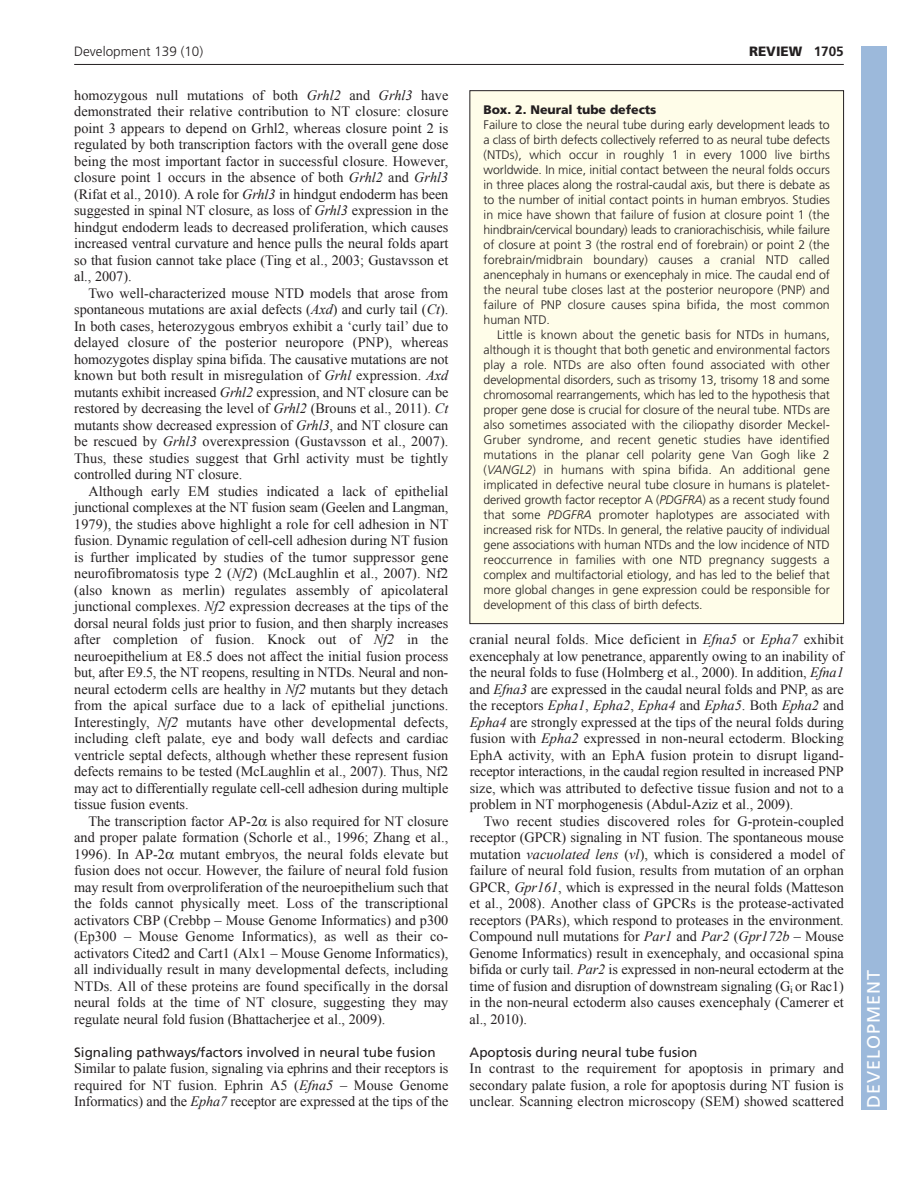
<style>
.page{position:relative;width:918px;height:1188px;background:#fff}
.page>*{position:absolute;margin:0;border:0;box-sizing:border-box;transform-origin:0 0}
.t1{font:18px "Frutiger LT Std";letter-spacing:.055em;color:#fff}
.t2{font:14.25px/16.5px "Times New Roman";letter-spacing:-.005em;color:#231f20;text-align:justify}
.t3{font:13.5px "Frutiger LT Std";color:#231f20}
.t4{font:300 13.5px "Frutiger LT Std";color:#231f20}
.t5{font:900 13.5px "Frutiger LT Std";color:#231f20}
.t6{font:300 12.3px/15px "Frutiger LT Std";color:#231f20;text-align:justify}
.t7{font:900 12.3px "Frutiger LT Std";letter-spacing:-.005em;color:#231f20}
.s1{font-weight:700}
.s2{font-style:italic}
</style>
<div class="page">
<hr style="left:74px;top:64px;width:770px;height:1px;background:#231f20">
<div style="left:470px;top:91px;width:374px;height:533px;background:#fffde9"></div>
<div style="left:861px;top:46px;width:25px;height:1064px;background:#9cb9db"></div>
<p class="t4" style="left:74px;top:46px;width:131px">Development 139 (10)</p>
<p class="t5" style="left:749px;top:44px;width:96px">REVIEW <span class="s1">1705</span></p>
<p class="t2" style="left:74px;top:87px;width:376px">homozygous null mutations of both <span class="s2">Grhl2</span> and <span class="s2">Grhl3</span> have demonstrated their relative contribution to NT closure: closure point 3 appears to depend on Grhl2, whereas closure point 2 is regulated by both transcription factors with the overall gene dose being the most important factor in successful closure. However, closure point 1 occurs in the absence of both <span class="s2">Grhl2</span> and <span class="s2">Grhl3 </span>(Rifat et al., 2010). A role for <span class="s2">Grhl3</span> in hindgut endoderm has been suggested in spinal NT closure, as loss of <span class="s2">Grhl3</span> expression in the hindgut endoderm leads to decreased proliferation, which causes increased ventral curvature and hence pulls the neural folds apart so that fusion cannot take place (Ting et al., 2003; Gustavsson et al., 2007).</p>
<p class="t2" style="left:74px;top:285px;width:376px;text-indent:14px">Two well-characterized mouse NTD models that arose from spontaneous mutations are axial defects (<span class="s2">Axd</span>) and curly tail (<span class="s2">Ct</span>).<br>In both cases, heterozygous embryos exhibit a ‘curly tail’ due to delayed closure of the posterior neuropore (PNP), whereas homozygotes display spina bifida. The causative mutations are not known but both result in misregulation of <span class="s2">Grhl</span> expression. <span class="s2">Axd </span>mutants exhibit increased <span class="s2">Grhl2</span> expression, and NT closure can be restored by decreasing the level of <span class="s2">Grhl2</span> (Brouns et al., 2011). <span class="s2">Ct </span>mutants show decreased expression of <span class="s2">Grhl3</span>, and NT closure can be rescued by <span class="s2">Grhl3</span> overexpression (Gustavsson et al., 2007).<br>Thus, these studies suggest that Grhl activity must be tightly controlled during NT closure.</p>
<p class="t2" style="left:74px;top:483px;width:376px;text-indent:14px">Although early EM studies indicated a lack of epithelial junctional complexes at the NT fusion seam (Geelen and Langman, 1979), the studies above highlight a role for cell adhesion in NT fusion. Dynamic regulation of cell-cell adhesion during NT fusion is further implicated by studies of the tumor suppressor gene neurofibromatosis type 2 (<span class="s2">Nf2</span>) (McLaughlin et al., 2007). Nf2 (also known as merlin) regulates assembly of apicolateral junctional complexes. <span class="s2">Nf2</span> expression decreases at the tips of the dorsal neural folds just prior to fusion, and then sharply increases after completion of fusion. Knock out of <span class="s2">Nf2</span> in the neuroepithelium at E8.5 does not affect the initial fusion process but, after E9.5, the NT reopens, resulting in NTDs. Neural and non&shy;neural ectoderm cells are healthy in <span class="s2">Nf2</span> mutants but they detach from the apical surface due to a lack of epithelial junctions.<br>Interestingly, <span class="s2">Nf2</span> mutants have other developmental defects, including cleft palate, eye and body wall defects and cardiac ventricle septal defects, although whether these represent fusion defects remains to be tested (McLaughlin et al., 2007). Thus, Nf2 may act to differentially regulate cell-cell adhesion during multiple tissue fusion events.</p>
<p class="t2" style="left:74px;top:813px;width:376px;text-indent:14px">The transcription factor AP-2 is also required for NT closure and proper palate formation (Schorle et al., 1996; Zhang et al., 1996). In AP-2 mutant embryos, the neural folds elevate but fusion does not occur. However, the failure of neural fold fusion may result from overproliferation of the neuroepithelium such that the folds cannot physically meet. Loss of the transcriptional activators CBP (Crebbp – Mouse Genome Informatics) and p300 (Ep300 – Mouse Genome Informatics), as well as their co&shy;activators Cited2 and Cart1 (Alx1 – Mouse Genome Informatics), all individually result in many developmental defects, including NTDs. All of these proteins are found specifically in the dorsal neural folds at the time of NT closure, suggesting they may regulate neural fold fusion (Bhattacherjee et al., 2009).</p>
<p class="t3" style="left:74px;top:1046px;width:363px">Signaling pathways/factors involved in neural tube fusion</p>
<p class="t2" style="left:74px;top:1060px;width:376px">Similar to palate fusion, signaling via ephrins and their receptors is required for NT fusion. Ephrin A5 (<span class="s2">Efna5</span> – Mouse Genome Informatics) and the <span class="s2">Epha7</span> receptor are expressed at the tips of the</p>
<p class="t7" style="left:484px;top:102px;width:174px">Box. 2. Neural tube defects</p>
<p class="t6" style="left:484px;top:118px;width:348px">Failure to close the neural tube during early development leads to a class of birth defects collectively referred to as neural tube defects (NTDs), which occur in roughly 1 in every 1000 live births worldwide. In mice, initial contact between the neural folds occurs in three places along the rostral-caudal axis, but there is debate as to the number of initial contact points in human embryos. Studies in mice have shown that failure of fusion at closure point 1 (the hindbrain/cervical boundary) leads to craniorachischisis, while failure of closure at point 3 (the rostral end of forebrain) or point 2 (the forebrain/midbrain boundary) causes a cranial NTD called anencephaly in humans or exencephaly in mice. The caudal end of the neural tube closes last at the posterior neuropore (PNP) and failure of PNP closure causes spina bifida, the most common human NTD.</p>
<p class="t6" style="left:484px;top:328px;width:348px;text-indent:14px">Little is known about the genetic basis for NTDs in humans, although it is thought that both genetic and environmental factors play a role. NTDs are also often found associated with other developmental disorders, such as trisomy 13, trisomy 18 and some chromosomal rearrangements, which has led to the hypothesis that proper gene dose is crucial for closure of the neural tube. NTDs are also sometimes associated with the ciliopathy disorder Meckel-Gruber syndrome, and recent genetic studies have identified mutations in the planar cell polarity gene Van Gogh like 2 (<span class="s2">VANGL2</span>) in humans with spina bifida. An additional gene implicated in defective neural tube closure in humans is platelet&shy;derived growth factor receptor A (<span class="s2">PDGFRA</span>) as a recent study found that some <span class="s2">PDGFRA</span> promoter haplotypes are associated with increased risk for NTDs. In general, the relative paucity of individual gene associations with human NTDs and the low incidence of NTD reoccurrence in families with one NTD pregnancy suggests a complex and multifactorial etiology, and has led to the belief that more global changes in gene expression could be responsible for development of this class of birth defects.</p>
<p class="t2" style="left:470px;top:631px;width:376px">cranial neural folds. Mice deficient in <span class="s2">Efna5</span> or <span class="s2">Epha7</span> exhibit exencephaly at low penetrance, apparently owing to an inability of the neural folds to fuse (Holmberg et al., 2000). In addition, <span class="s2">Efna1 </span>and <span class="s2">Efna3</span> are expressed in the caudal neural folds and PNP, as are the receptors <span class="s2">Epha1</span>, <span class="s2">Epha2</span>, <span class="s2">Epha4</span> and <span class="s2">Epha5</span>. Both <span class="s2">Epha2</span> and <span class="s2">Epha4</span> are strongly expressed at the tips of the neural folds during fusion with <span class="s2">Epha2</span> expressed in non-neural ectoderm. Blocking EphA activity, with an EphA fusion protein to disrupt ligand&shy;receptor interactions, in the caudal region resulted in increased PNP size, which was attributed to defective tissue fusion and not to a problem in NT morphogenesis (Abdul-Aziz et al., 2009).</p>
<p class="t2" style="left:470px;top:813px;width:376px;text-indent:14px">Two recent studies discovered roles for G-protein-coupled receptor (GPCR) signaling in NT fusion. The spontaneous mouse mutation <span class="s2">vacuolated lens</span> (<span class="s2">vl</span>), which is considered a model of failure of neural fold fusion, results from mutation of an orphan GPCR, <span class="s2">Gpr161</span>, which is expressed in the neural folds (Matteson et al., 2008). Another class of GPCRs is the protease-activated receptors (PARs), which respond to proteases in the environment.<br>Compound null mutations for <span class="s2">Par1</span> and <span class="s2">Par2</span> (<span class="s2">Gpr172b</span> – Mouse Genome Informatics) result in exencephaly, and occasional spina bifida or curly tail. <span class="s2">Par2</span> is expressed in non-neural ectoderm at the time of fusion and disruption of downstream signaling (G<sub>i</sub> or Rac1) in the non-neural ectoderm also causes exencephaly (Camerer et al., 2010).</p>
<p class="t3" style="left:470px;top:1046px;width:229px">Apoptosis during neural tube fusion</p>
<p class="t2" style="left:470px;top:1060px;width:376px">In contrast to the requirement for apoptosis in primary and secondary palate fusion, a role for apoptosis during NT fusion is unclear. Scanning electron microscopy (SEM) showed scattered</p>
<p class="t1" style="left:863px;top:1108px;width:140px;rotate:-90deg">DEVELOPMENT</p>
</div>
